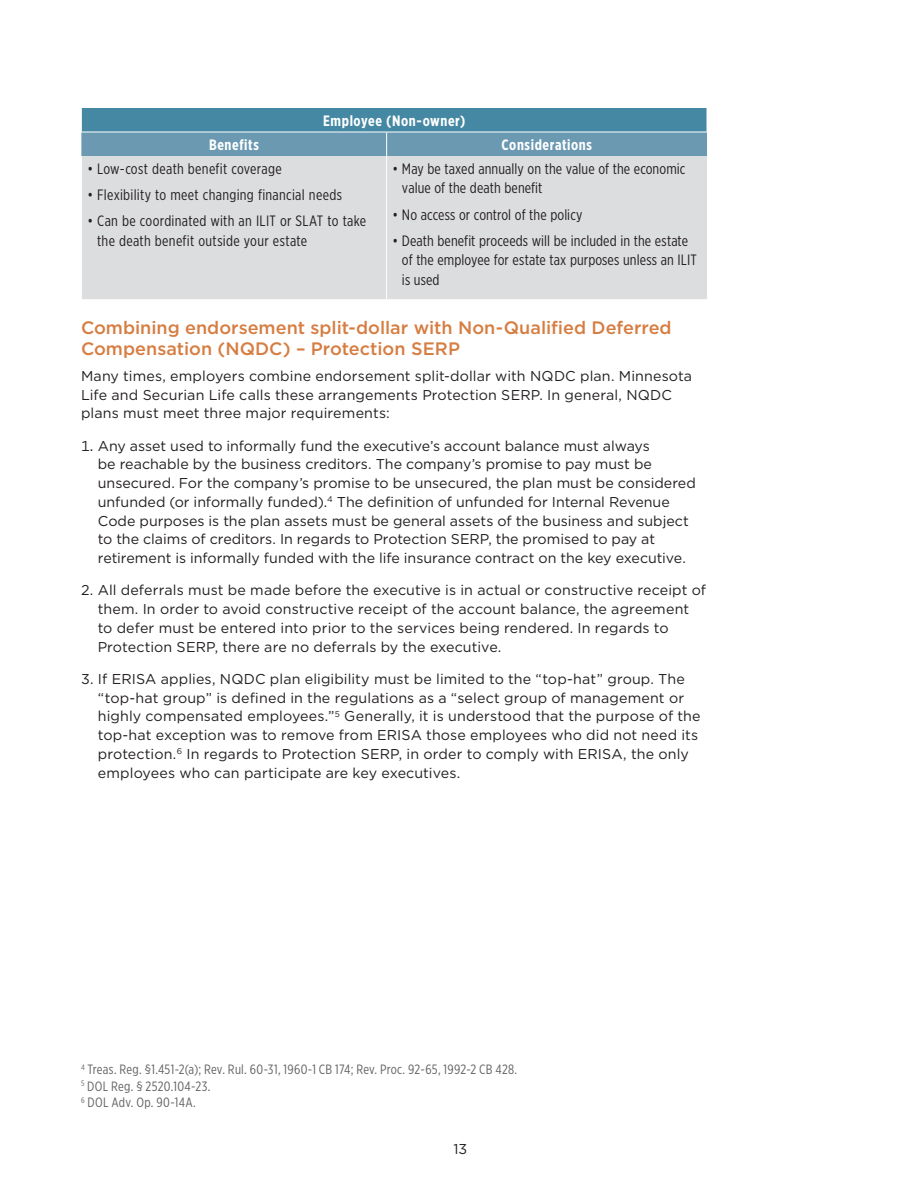
<style>
.page{position:relative;width:918px;height:1188px;background:#fff}
.page>*{position:absolute;margin:0;border:0;box-sizing:border-box;transform-origin:0 0}
.t1{font:500 18px/21px "Gotham";color:#d67d41}
.t2{font:15px/19.5px "Gotham X Narrow";letter-spacing:.01em;color:#231f20}
.t3{font:700 15px "Gotham X Narrow";letter-spacing:.04em;color:#fff}
.t4{font:14.25px/18.8px "Gotham";color:#231f20}
.t5{font:13.5px/16.5px "Gotham X Narrow";letter-spacing:.02em;color:#636366}
</style>
<div class="page">
<div style="left:82px;top:156px;width:625px;height:143px;background:#dcdddf"></div>
<svg style="left:81px;top:108px;width:626px;height:48px;background:#5b93ac"></svg>
<hr style="left:386px;top:156px;width:1px;height:143px;background:#fff">
<p class="t3" style="left:323px;top:111px;width:144px">Employee (Non-owner)</p>
<p class="t3" style="left:209px;top:135px;width:51px">Benefits</p>
<p class="t3" style="left:502px;top:135px;width:92px">Considerations</p>
<p class="t2" style="left:87px;top:159px;width:196px">• Low-cost death benefit coverage</p>
<p class="t2" style="left:87px;top:185px;width:256px">• Flexibility to meet changing financial needs</p>
<p class="t2" style="left:97px;top:211px;width:271px;text-indent:-10px">• Can be coordinated with an ILIT or SLAT to take the death benefit outside your estate</p>
<p class="t2" style="left:402px;top:159px;width:285px;text-indent:-9px">• May be taxed annually on the value of the economic value of the death benefit</p>
<p class="t2" style="left:393px;top:204px;width:191px">• No access or control of the policy</p>
<p class="t2" style="left:402px;top:231px;width:296px;text-indent:-9px">• Death benefit proceeds will be included in the estate of the employee for estate tax purposes unless an ILIT is used</p>
<p class="t1" style="left:81px;top:317px;width:592px">Combining endorsement split-dollar with Non-Qualified Deferred<br>Compensation (NQDC) – Protection SERP</p>
<p class="t4" style="left:81px;top:366px;width:613px">Many times, employers combine endorsement split-dollar with NQDC plan. Minnesota<br>Life and Securian Life calls these arrangements Protection SERP. In general, NQDC plans must meet three major requirements:</p>
<p class="t4" style="left:98px;top:436px;width:600px;text-indent:-17px">1. Any asset used to informally fund the executive’s account balance must always<br>be reachable by the business creditors. The company’s promise to pay must be unsecured. For the company’s promise to be unsecured, the plan must be considered unfunded (or informally funded).<sup>4</sup> The definition of unfunded for Internal Revenue Code purposes is the plan assets must be general assets of the business and subject to the claims of creditors. In regards to Protection SERP, the promised to pay at retirement is informally funded with the life insurance contract on the key executive.</p>
<p class="t4" style="left:98px;top:581px;width:610px;text-indent:-17px">2. All deferrals must be made before the executive is in actual or constructive receipt of them. In order to avoid constructive receipt of the account balance, the agreement to defer must be entered into prior to the services being rendered. In regards to Protection SERP, there are no deferrals by the executive.</p>
<p class="t4" style="left:98px;top:669px;width:604px;text-indent:-17px">3. If ERISA applies, NQDC plan eligibility must be limited to the “top-hat” group. The “top-hat group” is defined in the regulations as a “select group of management or highly compensated employees.”<sup>5</sup> Generally, it is understood that the purpose of the top-hat exception was to remove from ERISA those employees who did not need its protection.<sup>6</sup> In regards to Protection SERP, in order to comply with ERISA, the only employees who can participate are key executives.</p>
<p class="t5" style="left:81px;top:1061px;width:438px"><sup>4</sup> Treas. Reg. §1.451-2(a); Rev. Rul. 60-31, 1960-1 CB 174; Rev. Proc. 92-65, 1992-2 CB 428.<br><sup>5</sup> DOL Reg. § 2520.104-23.<br><sup>6</sup> DOL Adv. Op. 90-14A.</p>
<p class="t4" style="left:453px;top:1140px;width:15px">13</p>
</div>
